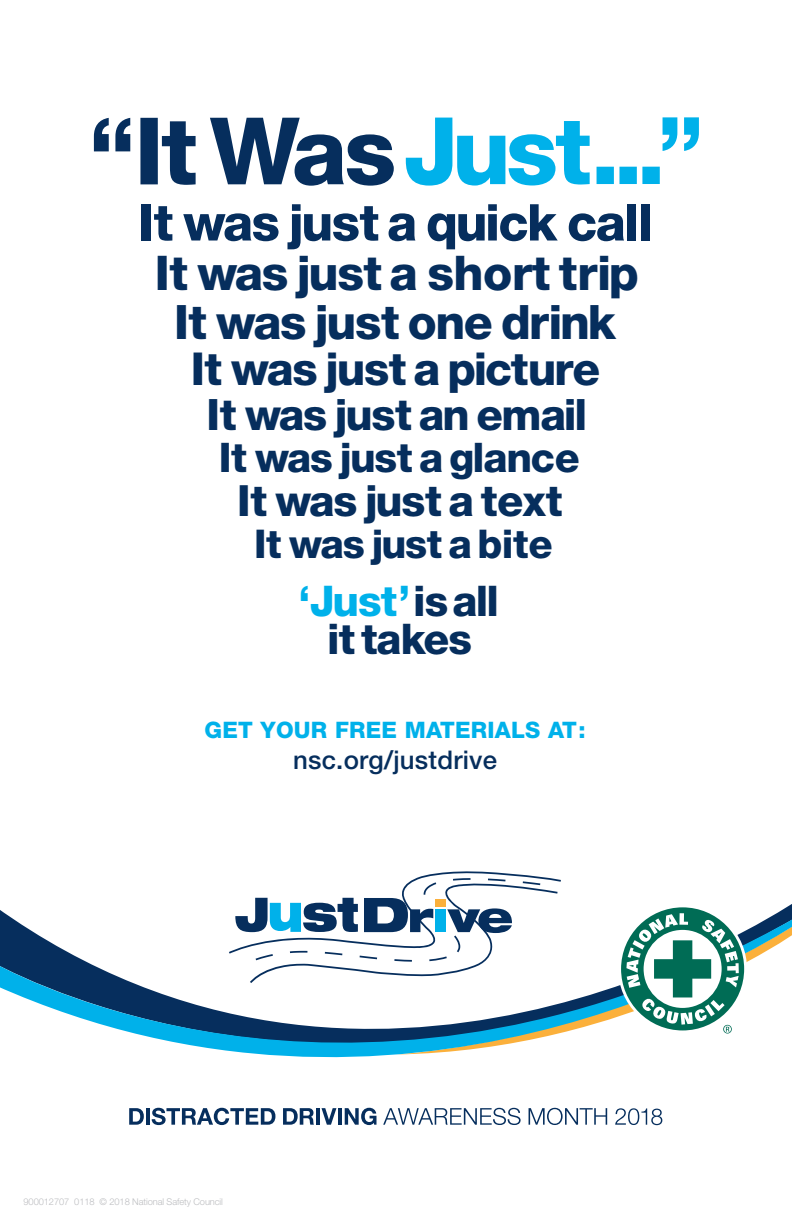
<style>
.page{position:relative;width:792px;height:1224px;background:#fff}
.page>*{position:absolute;margin:0;border:0;box-sizing:border-box;transform-origin:0 0}
.t1{font:800 93.3px "Helvetica Neue LT Std";letter-spacing:-.03em;color:#00b1ea}
.t2{font:800 50.8px "Helvetica Neue LT Std";letter-spacing:-.03em;color:#062e5d}
.t3{font:800 47.9px "Helvetica Neue LT Std";letter-spacing:-.01em;color:#062e5d}
.t4{font:800 47.5px "Helvetica Neue LT Std";letter-spacing:-.03em;color:#062e5d}
.t5{font:800 45.4px "Helvetica Neue LT Std";letter-spacing:-.03em;color:#062e5d}
.t6{font:800 43.3px "Helvetica Neue LT Std";letter-spacing:-.03em;color:#062e5d}
.t7{font:800 43.1px "Helvetica Neue LT Std";letter-spacing:-.01em;color:#062e5d}
.t8{font:800 42.3px/38.1px "Helvetica Neue LT Std";letter-spacing:-.02em;color:#062e5d;text-align:center}
.t9{font:800 40.9px "Helvetica Neue LT Std";letter-spacing:-.03em;color:#062e5d}
.t10{font:800 39.7px "Helvetica Neue LT Std";letter-spacing:-.01em;color:#062e5d}
.t11{font:500 25.8px "Helvetica Neue LT Std";letter-spacing:.01em;color:#062e5d}
.t12{font:800 22.7px "Helvetica Neue LT Std";letter-spacing:.01em;color:#00b1ea}
.t13{font:300 9.3px "Helvetica Neue LT Std";letter-spacing:-.01em;color:#bcbdc0}
.s1{color:#062e5d}
.s2{color:#00b1ea}
</style>
<div class="page">
<svg style="left:0;top:918px;width:792px;height:208px"></svg>
<svg style="left:229px;top:871px;width:332px;height:112px"></svg>
<svg style="left:618px;top:905px;width:129px;height:128px"></svg>
<div style="left:621px;top:907px;width:123px;height:123px;background:#006c55;border-radius:50%"></div>
<svg style="left:626px;top:913px;width:113px;height:121px"></svg>
<h1 class="t1" style="left:89px;top:95px;width:617px"><span class="s1">“It Was</span>Just...”</h1>
<h2 class="t2" style="left:138px;top:192px;width:516px">It was just a quick call</h2>
<h3 class="t3" style="left:155px;top:244px;width:486px">It was just a short trip</h3>
<h3 class="t4" style="left:174px;top:294px;width:443px">It was just one drink</h3>
<h3 class="t5" style="left:191px;top:342px;width:411px">It was just a picture</h3>
<h3 class="t6" style="left:207px;top:388px;width:382px">It was just an email</h3>
<h3 class="t9" style="left:219px;top:433px;width:362px">It was just a glance</h3>
<h3 class="t7" style="left:237px;top:475px;width:327px">It was just a text</h3>
<h3 class="t10" style="left:254px;top:520px;width:300px">It was just abite</h3>
<h3 class="t8" style="left:298px;top:582px;width:202px"><span class="s2">‘Just’</span>isall it takes</h3>
<h3 class="t12" style="left:205px;top:717px;width:383px">GET YOUR FREE MATERIALS AT:</h3>
<h3 class="t11" style="left:293px;top:745px;width:206px">nsc.org/justdrive</h3>
<p class="t13" style="left:24px;top:1196px;width:201px">900012707 0118 © 2018 National Safety Council</p>
</div>
